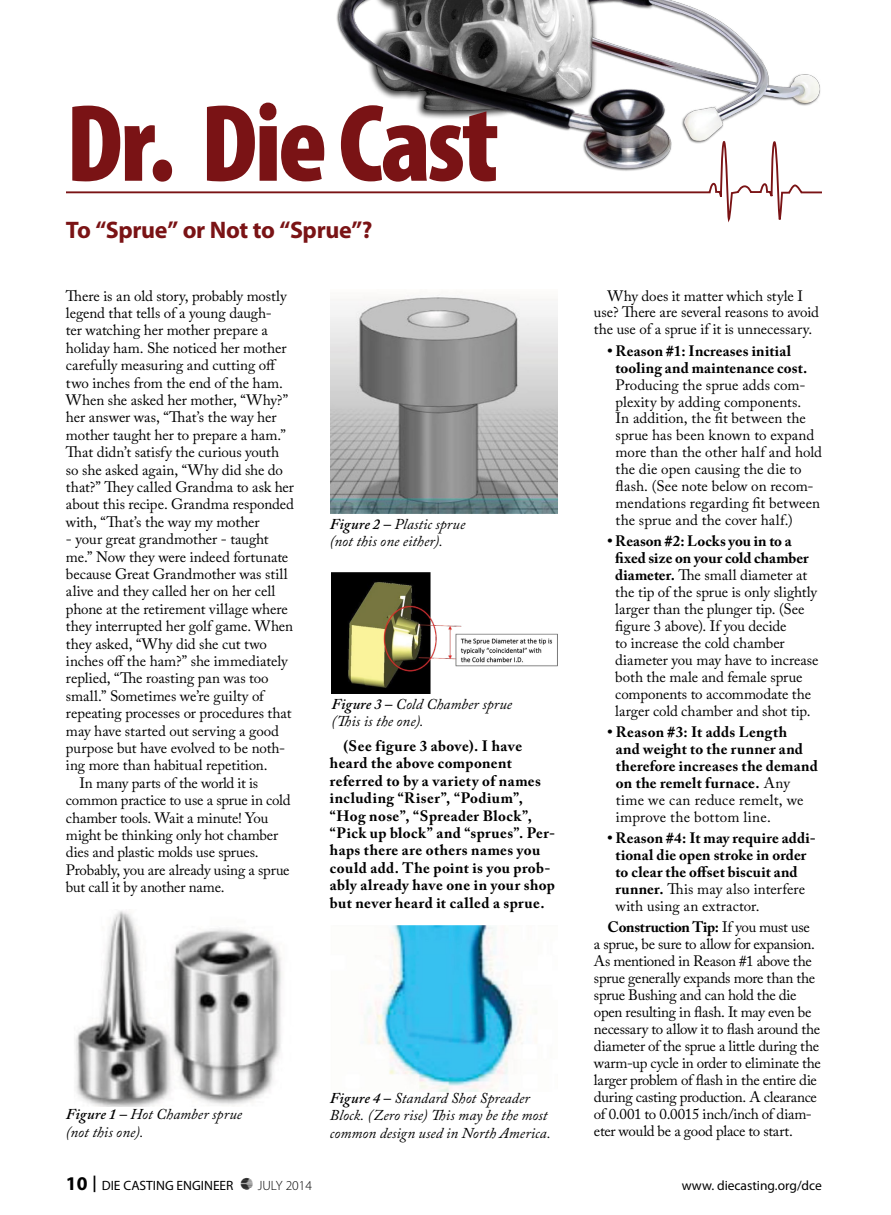
<style>
.page{position:relative;width:891px;height:1215px;background:#fff}
.page>*{position:absolute;margin:0;border:0;box-sizing:border-box;transform-origin:0 0}
.t1{font:900 condensed 111px "Myriad Pro";letter-spacing:-.025em;color:#7a1315}
.t2{font:700 24px "Myriad Pro";letter-spacing:-.015em;color:#7a1315}
.t3{font:15px/17px "Adobe Caslon Pro";letter-spacing:-.005em;color:#000}
.t4{font:700 15px/17px "Adobe Caslon Pro";letter-spacing:.02em;color:#000}
.t5{font:italic 15px/17.4px "Adobe Caslon Pro";letter-spacing:.005em;color:#000}
.t6{font:13.5px "Myriad Pro";color:#000}
.t7{font:300 13.5px "Myriad Pro";color:#000}
.s1{font-weight:600}
.s2{font-weight:700}
.s3{font-weight:400}
.s4{font-weight:700;font-size:19.5px}
.s5{font-weight:700;font-stretch:condensed;font-size:16.5px}
.s6{font-family:"Fangate";font-weight:400}
</style>
<div class="page">
<svg style="left:66px;top:191px;width:756px;height:30px"></svg>
<img style="left:316px;top:0;width:506px;height:193px">
<img style="left:75px;top:911px;width:207px;height:196px">
<img style="left:332px;top:572px;width:226px;height:122px">
<img style="left:330px;top:294px;width:228px;height:219px">
<img style="left:365px;top:925px;width:172px;height:167px">
<h1 class="t1" style="left:66px;top:73px;width:434px">Dr. Die Cast</h1>
<h2 class="t2" style="left:66px;top:215px;width:308px">To “Sprue” or Not to “Sprue”?</h2>
<p class="t3" style="left:66px;top:287px;width:229px;line-height:17.4px">There is an old story, probably mostly legend that tells of a young daugh-<br>ter watching her mother prepare a holiday ham. She noticed her mother carefully measuring and cutting off two inches from the end of the ham.<br>When she asked her mother, “Why?” her answer was, “That’s the way her mother taught her to prepare a ham.” That didn’t satisfy the curious youth so she asked again, “Why did she do that?” They called Grandma to ask her about this recipe. Grandma responded with, “That’s the way my mother</p>
<p class="t3" style="left:66px;top:530px;width:204px">- your great grandmother - taught</p>
<p class="t3" style="left:66px;top:548px;width:224px">me.” Now they were indeed fortunate</p>
<p class="t3" style="left:66px;top:565px;width:223px">because Great Grandmother was still</p>
<p class="t3" style="left:66px;top:583px;width:211px">alive and they called her on her cell</p>
<p class="t3" style="left:66px;top:600px;width:223px">phone at the retirement village where</p>
<p class="t3" style="left:66px;top:617px;width:229px">they interrupted her golf game. When</p>
<p class="t3" style="left:66px;top:635px;width:203px">they asked, “Why did she cut two</p>
<p class="t3" style="left:66px;top:652px;width:223px">inches off the ham?” she immediately</p>
<p class="t3" style="left:66px;top:670px;width:204px">replied, “The roasting pan was too</p>
<p class="t3" style="left:66px;top:687px;width:199px">small.” Sometimes we’re guilty of</p>
<p class="t3" style="left:66px;top:704px;width:227px">repeating processes or procedures that</p>
<p class="t3" style="left:66px;top:722px;width:215px">may have started out serving a good</p>
<p class="t3" style="left:66px;top:739px;width:221px">purpose but have evolved to be noth-</p>
<p class="t3" style="left:66px;top:757px;width:203px">ing more than habitual repetition.</p>
<p class="t3" style="left:79px;top:774px;width:180px">In many parts of the world it is</p>
<p class="t3" style="left:66px;top:791px;width:226px">common practice to use a sprue in cold</p>
<p class="t3" style="left:66px;top:809px;width:204px">chamber tools. Wait a minute! You</p>
<p class="t3" style="left:66px;top:826px;width:214px">might be thinking only hot chamber</p>
<p class="t3" style="left:66px;top:844px;width:194px">dies and plastic molds use sprues.</p>
<p class="t3" style="left:66px;top:861px;width:225px">Probably, you are already using a sprue</p>
<p class="t3" style="left:66px;top:878px;width:160px">but call it by another name.</p>
<p class="t5" style="left:330px;top:515px;width:137px"><span class="s1">Figure 2 –</span> Plastic sprue (not this one either).</p>
<p class="t5" style="left:332px;top:695px;width:182px"><span class="s1">Figure 3 –</span> Cold Chamber sprue (This is the one).</p>
<p class="t4" style="left:330px;top:737px;width:227px;line-height:17.4px;text-indent:14px">(See figure 3 above). I have heard the above component referred to by a variety of names including “Riser”, “Podium”, “Hog nose”, “Spreader Block”, “Pick up block” and “sprues”. Per&shy;haps there are others names you could add. The point is you prob&shy;ably already have one in your shop but never heard it called a sprue.</p>
<p class="t5" style="left:66px;top:1106px;width:178px"><span class="s1">Figure 1 –</span> Hot Chamber sprue (not this one).</p>
<p class="t5" style="left:330px;top:1089px;width:222px"><span class="s1">Figure 4 –</span> Standard Shot Spreader<br>Block. (Zero rise) This may be the most common design used in North America.</p>
<p class="t3" style="left:594px;top:287px;width:226px;text-align:center">Why does it matter which style I<br>use? There are several reasons to avoid the use of a sprue if it is unnecessary.</p>
<p class="t4" style="left:616px;top:342px;width:193px;text-indent:-8px">• Reason #1: Increases initial tooling and maintenance cost.</p>
<p class="t3" style="left:616px;top:376px;width:208px">Producing the sprue adds com&shy;plexity by adding components.<br>In addition, the fit between the sprue has been known to expand more than the other half and hold the die open causing the die to flash. (See note below on recom&shy;mendations regarding fit between the sprue and the cover half.)</p>
<p class="t3" style="left:615px;top:533px;width:205px;text-indent:-8px"><span class="s2">• Reason #2: Locks you in to a fixed size on your cold chamber diameter.</span> The small diameter at the tip of the sprue is only slightly larger than the plunger tip. (See figure 3 above). If you decide<br>to increase the cold chamber diameter you may have to increase both the male and female sprue components to accommodate the larger cold chamber and shot tip.</p>
<p class="t4" style="left:616px;top:724px;width:204px;text-indent:-8px">• Reason #3: It adds Length<br>and weight to the runner and therefore increases the demand on the remelt furnace. <span class="s3">Any time we can reduce remelt, we improve the bottom line.</span></p>
<p class="t4" style="left:616px;top:830px;width:202px;text-indent:-8px">• Reason #4: It may require addi&shy;tional die open stroke in order to clear the offset biscuit and runner. <span class="s3">This may also interfere with using an extractor.</span></p>
<p class="t3" style="left:594px;top:919px;width:228px;text-indent:14px"><span class="s2">Construction Tip:</span> If you must use<br>a sprue, be sure to allow for expansion.<br>As mentioned in Reason #1 above the sprue generally expands more than the sprue Bushing and can hold the die open resulting in flash. It may even be necessary to allow it to flash around the diameter of the sprue a little during the warm-up cycle in order to eliminate the larger problem of flash in the entire die during casting production. A clearance of 0.001 to 0.0015 inch/inch of diam&shy;eter would be a good place to start.</p>
<p class="t6" style="left:66px;top:1177px;width:155px"><span class="s4">10</span> <span class="s5">|</span> DIE CASTING ENGINEER</p>
<p class="t7" style="left:240px;top:1177px;width:74px"><span class="s6">1</span>JULY 2014</p>
<p class="t6" style="left:682px;top:1177px;width:142px">www. diecasting.org/dce</p>
</div>
